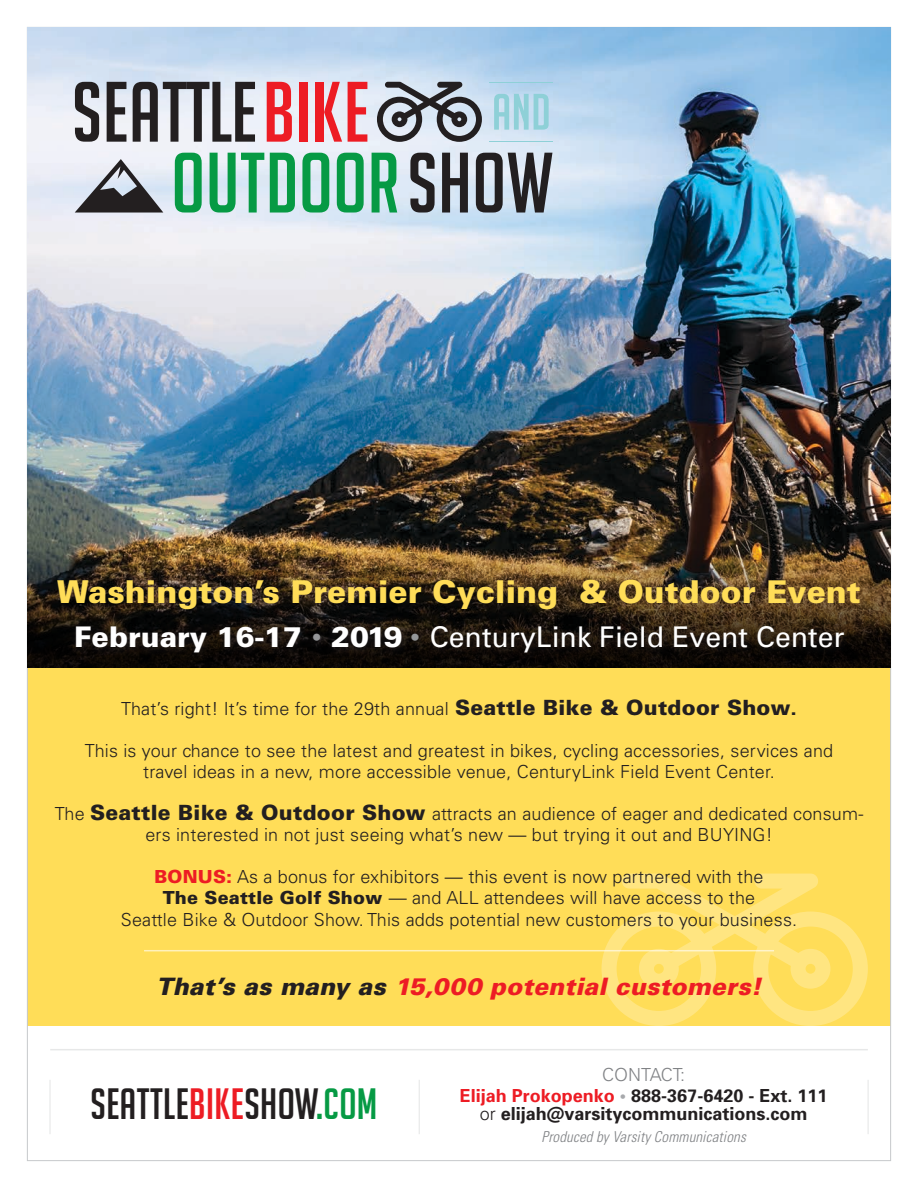
<style>
.page{position:relative;width:918px;height:1188px;background:#fff}
.page>*{position:absolute;margin:0;border:0;box-sizing:border-box;transform-origin:0 0}
.t1{font:42.75px "Big Noodle Titling";letter-spacing:.01em;color:#231f20}
.t2{font:900 31.5px "Univers";color:#ffdd58}
.t3{font:28.5px "Univers";color:#fff}
.t4{font:italic 900 24px "Univers";letter-spacing:.01em;color:#ed1c24}
.t5{font:300 18px/21px "Univers";letter-spacing:.01em;color:#231f20;text-align:center}
.t6{font:700 18px/21px "Univers";color:#231f20;text-align:center}
.t7{font:italic 300 condensed 15px "Univers";letter-spacing:.01em;color:#808285}
.s1{font-weight:900}
.s2{color:#949698}
.s3{font-weight:900;font-size:21px}
.s4{font-weight:900;color:#ed1c24}
.s5{color:#231f20}
.s6{color:#ed1c24}
.s7{color:#069a44}
.s8{font-weight:300;color:#808285}
.s9{color:#a7a9ac}
.s10{font-weight:300}
</style>
<div class="page">
<div style="left:27px;top:668px;width:864px;height:358px;background:#ffdd58"></div>
<img style="left:27px;top:27px;width:864px;height:506px">
<img style="left:27px;top:533px;width:864px;height:135px">
<div style="left:69px;top:620px;width:784px;height:43px;background:#231f20;opacity:.75"></div>
<svg style="left:348px;top:82px;width:19px;height:60px"></svg>
<svg style="left:324px;top:82px;width:18px;height:60px"></svg>
<div style="left:316px;top:82px;width:8px;height:60px;background:#ed1c24"></div>
<div style="left:299px;top:82px;width:8px;height:60px;background:#ed1c24"></div>
<svg style="left:267px;top:82px;width:25px;height:60px"></svg>
<svg style="left:133px;top:82px;width:122px;height:60px"></svg>
<svg style="left:107px;top:82px;width:19px;height:60px"></svg>
<svg style="left:75px;top:82px;width:24px;height:60px"></svg>
<svg style="left:372px;top:153px;width:25px;height:60px"></svg>
<svg style="left:337px;top:153px;width:27px;height:60px;background:#53b683"></svg>
<svg style="left:302px;top:153px;width:27px;height:60px;background:#54b683"></svg>
<svg style="left:270px;top:153px;width:25px;height:60px"></svg>
<svg style="left:210px;top:153px;width:54px;height:60px;background:#78c3a0"></svg>
<svg style="left:175px;top:153px;width:27px;height:60px;background:#53b682"></svg>
<svg style="left:476px;top:153px;width:76px;height:60px;background:#74787f"></svg>
<svg style="left:442px;top:153px;width:26px;height:60px;background:#616369"></svg>
<svg style="left:410px;top:153px;width:25px;height:60px"></svg>
<svg style="left:494px;top:94px;width:55px;height:36px;background:#a7d6e2"></svg>
<hr style="left:489px;top:141px;width:64px;height:1px;background:#8ed0d7">
<hr style="left:489px;top:82px;width:64px;height:1px;background:#8ed0d7">
<svg style="left:75px;top:159px;width:88px;height:54px;background:#9699a0"></svg>
<svg style="left:377px;top:82px;width:105px;height:60px;background:#8e949c"></svg>
<hr style="left:51px;top:1049px;width:816px;height:1px;background:#e7e8e8">
<hr style="left:419px;top:1080px;width:1px;height:54px;background:#e7e8e8">
<hr style="left:868px;top:1080px;width:1px;height:54px;background:#e7e8e8">
<hr style="left:49px;top:1080px;width:2px;height:54px;background:#e7e8e8">
<svg style="left:602px;top:874px;width:266px;height:152px"></svg>
<hr style="left:145px;top:950px;width:628px;height:1px;background:#fff">
<h2 class="t2" style="left:57px;top:572px;width:805px">Washington’s Premier Cycling &amp; Outdoor Event</h2>
<h3 class="t3" style="left:74px;top:619px;width:772px"><span class="s1">February 16-17</span> <span class="s2">•</span> <span class="s1">2019</span> <span class="s2">•</span> CenturyLink Field Event Center</h3>
<p class="t5" style="left:121px;top:699px;width:677px">That’s right! It’s time for the 29th annual <span class="s3">Seattle Bike &amp; Outdoor Show</span><span class="s1">.</span></p>
<p class="t5" style="left:85px;top:741px;width:750px">This is your chance to see the latest and greatest in bikes, cycling accessories, services and travel ideas in a new, more accessible venue, CenturyLink Field Event Center.</p>
<p class="t5" style="left:55px;top:804px;width:810px">The <span class="s3">Seattle Bike &amp; Outdoor Show</span> attracts an audience of eager and dedicated consum&shy;ers interested in not just seeing what’s new — but trying it out and BUYING!</p>
<p class="t5" style="left:121px;top:867px;width:678px"><span class="s4">BONUS:</span> As a bonus for exhibitors — this event is now partnered with the<br><span class="s1">The Seattle Golf Show</span> — and ALL attendees will have access to the<br>Seattle Bike &amp; Outdoor Show. This adds potential new customers to your business.</p>
<h3 class="t4" style="left:156px;top:971px;width:607px"><span class="s5">That’s as many as</span> 15,000 potential customers!</h3>
<h1 class="t1" style="left:91px;top:1080px;width:288px">SEATTLE<span class="s6">BIKE</span>SHOW<span class="s7">.COM</span></h1>
<p class="t6" style="left:460px;top:1063px;width:369px"><span class="s8">CONTACT:<br></span><span class="s6">Elijah Prokopenko</span> <span class="s9">•</span> 888-367-6420 - Ext. 111</p>
<p class="t6" style="left:480px;top:1102px;width:329px"><span class="s10">or</span> elijah@varsitycommunications.com</p>
<p class="t7" style="left:542px;top:1128px;width:206px">Produced by Varsity Communications</p>
</div>
